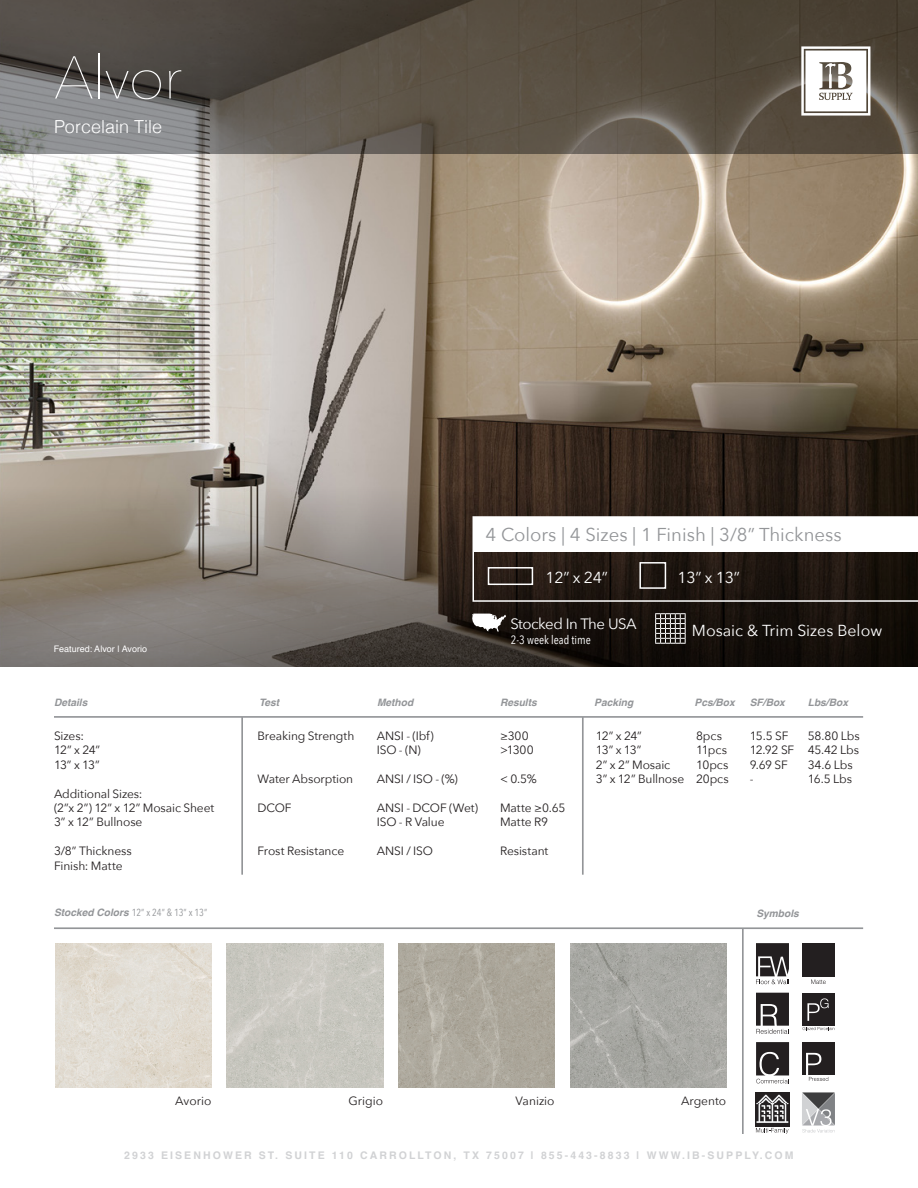
<style>
.page{position:relative;width:918px;height:1188px;background:#fff}
.page>*{position:absolute;margin:0;border:0;box-sizing:border-box;transform-origin:0 0}
.t1{font:200 59.55px "Avenir Next";letter-spacing:-.025em;color:#fff}
.Color_Text{font:18.6px "Avenir Next";color:#939598}
.t2{font:300 18px "Helvetica";color:#fff}
.Color_Text-2{font:15.9px "Avenir Next";color:#fff}
.Color_Text-3{font:15px "Avenir Next";letter-spacing:-.03em;color:#fff}
.COLOR_NAME{font:12px/14.4px "Avenir Next";letter-spacing:-.01em;color:#231f20}
.t3{font:12px "Avenir Next Condensed";color:#fff}
.t4{font:700 10.5px "Helvetica";letter-spacing:.2em;color:#d1d2d4}
.t5{font:italic 700 10.2px "Helvetica";color:#939598}
.t6{font:10.2px "Avenir Next Condensed";color:#939598}
.captions{font:9px "Helvetica";color:#fff}
.s1{font-family:"Helvetica";font-weight:700;font-style:italic}
</style>
<div class="page">
<hr style="left:742px;top:928px;width:2px;height:206px;background:#939598">
<hr style="left:54px;top:927px;width:809px;height:2px;background:#939598">
<hr style="left:582px;top:717px;width:2px;height:158px;background:#939598">
<hr style="left:54px;top:716px;width:809px;height:2px;background:#939598">
<hr style="left:241px;top:717px;width:2px;height:158px;background:#939598">
<img style="left:0;top:154px;width:918px;height:333px">
<svg style="left:0;top:0;width:918px;height:154px;background:#5a534a"></svg>
<svg style="left:0;top:487px;width:918px;height:179px;background:#615951"></svg>
<svg style="left:801px;top:46px;width:69px;height:70px"></svg>
<svg style="left:802px;top:1092px;width:33px;height:41px"></svg>
<svg style="left:756px;top:943px;width:33px;height:41px"></svg>
<svg style="left:756px;top:993px;width:33px;height:41px"></svg>
<div style="left:802px;top:943px;width:33px;height:33px;background:#231f20"></div>
<svg style="left:811px;top:980px;width:15px;height:4px"></svg>
<svg style="left:756px;top:1042px;width:33px;height:41px"></svg>
<div style="left:802px;top:993px;width:33px;height:33px;background:#231f20"></div>
<svg style="left:803px;top:1027px;width:31px;height:3px"></svg>
<svg style="left:807px;top:998px;width:22px;height:23px"></svg>
<div style="left:802px;top:1042px;width:33px;height:33px;background:#231f20"></div>
<svg style="left:806px;top:1053px;width:22px;height:28px"></svg>
<svg style="left:756px;top:1128px;width:33px;height:6px"></svg>
<img style="left:756px;top:1126px;width:33px;height:1px">
<img style="left:756px;top:1092px;width:33px;height:34px">
<svg style="left:472px;top:516px;width:446px;height:86px"></svg>
<div style="left:488px;top:567px;width:45px;height:18px;border:2px solid #fff"></div>
<div style="left:639px;top:562px;width:27px;height:27px;border:2px solid #fff"></div>
<img style="left:55px;top:943px;width:156px;height:144px">
<img style="left:398px;top:943px;width:157px;height:144px">
<img style="left:227px;top:943px;width:156px;height:144px">
<img style="left:570px;top:943px;width:156px;height:144px">
<svg style="left:472px;top:614px;width:34px;height:18px"></svg>
<svg style="left:655px;top:613px;width:31px;height:31px"></svg>
<p class="t1" style="left:54px;top:28px;width:130px">Alvor</p>
<p class="t2" style="left:54px;top:111px;width:110px">Porcelain Tile</p>
<p class="Color_Text" style="left:486px;top:519px;width:358px">4 Colors | 4 Sizes | 1 Finish | 3/8” Thickness</p>
<p class="Color_Text-2" style="left:546px;top:564px;width:64px">12” x 24”</p>
<p class="Color_Text-2" style="left:678px;top:564px;width:64px">13” x 13”</p>
<p class="captions" style="left:54px;top:642px;width:95px">Featured: Alvor | Avorio</p>
<p class="Color_Text-3" style="left:510px;top:611px;width:128px">Stocked In The USA</p>
<p class="t3" style="left:511px;top:630px;width:81px">2-3 week lead time</p>
<p class="Color_Text-2" style="left:692px;top:617px;width:192px">Mosaic &amp; Trim Sizes Below</p>
<p class="t5" style="left:54px;top:694px;width:35px">Details</p>
<p class="COLOR_NAME" style="left:54px;top:728px;width:32px">Sizes:</p>
<p class="COLOR_NAME" style="left:54px;top:743px;width:48px">12” x 24”</p>
<p class="COLOR_NAME" style="left:54px;top:757px;width:47px">13” x 13”</p>
<p class="COLOR_NAME" style="left:54px;top:786px;width:90px">Additional Sizes:</p>
<p class="COLOR_NAME" style="left:54px;top:800px;width:162px">(2”x 2”) 12” x 12” Mosaic Sheet</p>
<p class="COLOR_NAME" style="left:54px;top:815px;width:90px">3” x 12” Bullnose</p>
<p class="COLOR_NAME" style="left:54px;top:843px;width:79px">3/8” Thickness</p>
<p class="COLOR_NAME" style="left:54px;top:858px;width:70px">Finish: Matte</p>
<p class="t5" style="left:259px;top:694px;width:22px">Test</p>
<p class="COLOR_NAME" style="left:257px;top:728px;width:98px">Breaking Strength</p>
<p class="COLOR_NAME" style="left:257px;top:771px;width:97px">Water Absorption</p>
<p class="COLOR_NAME" style="left:257px;top:800px;width:36px">DCOF</p>
<p class="COLOR_NAME" style="left:257px;top:843px;width:88px">Frost Resistance</p>
<p class="t5" style="left:377px;top:694px;width:38px">Method</p>
<p class="COLOR_NAME" style="left:377px;top:728px;width:58px">ANSI - (Ibf)<br>ISO - (N)</p>
<p class="COLOR_NAME" style="left:377px;top:771px;width:83px">ANSI / ISO - (%)</p>
<p class="COLOR_NAME" style="left:377px;top:800px;width:103px">ANSI - DCOF (Wet)<br>ISO - R Value</p>
<p class="COLOR_NAME" style="left:377px;top:843px;width:58px">ANSI / ISO</p>
<p class="t5" style="left:500px;top:694px;width:38px">Results</p>
<p class="t5" style="left:594px;top:694px;width:41px">Packing</p>
<p class="t5" style="left:695px;top:694px;width:42px">Pcs/Box</p>
<p class="t5" style="left:750px;top:694px;width:37px">SF/Box</p>
<p class="t5" style="left:808px;top:694px;width:42px">Lbs/Box</p>
<p class="COLOR_NAME" style="left:696px;top:728px;width:28px">8pcs</p>
<p class="COLOR_NAME" style="left:696px;top:743px;width:32px">11pcs</p>
<p class="COLOR_NAME" style="left:696px;top:757px;width:34px">10pcs</p>
<p class="COLOR_NAME" style="left:696px;top:771px;width:34px">20pcs</p>
<p class="COLOR_NAME" style="left:808px;top:728px;width:53px">58.80 Lbs</p>
<p class="COLOR_NAME" style="left:808px;top:743px;width:53px">45.42 Lbs</p>
<p class="COLOR_NAME" style="left:808px;top:757px;width:47px">34.6 Lbs</p>
<p class="COLOR_NAME" style="left:808px;top:771px;width:46px">16.5 Lbs</p>
<p class="COLOR_NAME" style="left:750px;top:728px;width:40px">15.5 SF</p>
<p class="COLOR_NAME" style="left:750px;top:743px;width:46px">12.92 SF</p>
<p class="COLOR_NAME" style="left:750px;top:757px;width:40px">9.69 SF</p>
<p class="COLOR_NAME" style="left:750px;top:771px;width:5px">-</p>
<p class="COLOR_NAME" style="left:500px;top:728px;width:35px">≥300 &gt;1300</p>
<p class="COLOR_NAME" style="left:500px;top:771px;width:38px">&lt; 0.5%</p>
<p class="COLOR_NAME" style="left:500px;top:800px;width:67px">Matte ≥0.65</p>
<p class="COLOR_NAME" style="left:500px;top:815px;width:50px">Matte R9</p>
<p class="COLOR_NAME" style="left:500px;top:843px;width:50px">Resistant</p>
<p class="COLOR_NAME" style="left:596px;top:728px;width:48px">12” x 24”</p>
<p class="COLOR_NAME" style="left:596px;top:743px;width:47px">13” x 13”</p>
<p class="COLOR_NAME" style="left:596px;top:757px;width:76px">2” x 2” Mosaic</p>
<p class="COLOR_NAME" style="left:596px;top:771px;width:90px">3” x 12” Bullnose</p>
<p class="t6" style="left:54px;top:904px;width:155px"><span class="s1">Stocked Colors</span> 12” x 24” &amp; 13” x 13”</p>
<p class="t5" style="left:756px;top:905px;width:44px">Symbols</p>
<p class="COLOR_NAME" style="left:175px;top:1094px;width:38px">Avorio</p>
<p class="COLOR_NAME" style="left:348px;top:1094px;width:36px">Grigio</p>
<p class="COLOR_NAME" style="left:516px;top:1094px;width:40px">Vanizio</p>
<p class="COLOR_NAME" style="left:681px;top:1094px;width:47px">Argento</p>
<p class="t4" style="left:124px;top:1149px;width:671px">2933 EISENHOWER ST. SUITE 110 CARROLLTON, TX 75007 | 855-443-8833 | WWW.IB-SUPPLY.COM</p>
</div>
